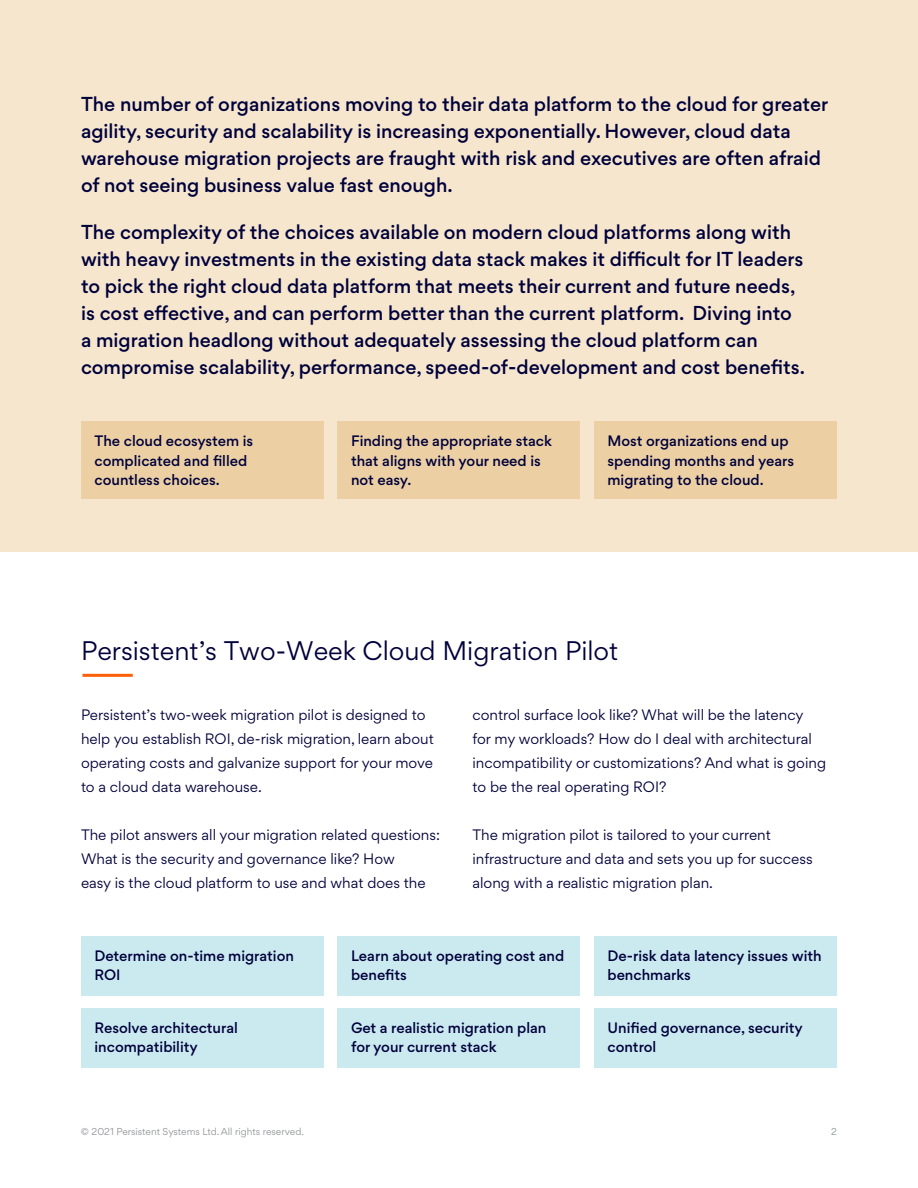
<style>
.page{position:relative;width:918px;height:1188px;background:#fff}
.page>*{position:absolute;margin:0;border:0;box-sizing:border-box;transform-origin:0 0}
.t1{font:24px "Gordita";color:#00003b}
.t2{font:500 18px/27px "Gordita";color:#00003b}
.t3{font:13.5px/24px "Gordita";color:#00003b}
.t4{font:500 13.5px/19.5px "Gordita";color:#00003b}
.t5{font:9px "Gordita";color:#939598}
</style>
<div class="page">
<div style="left:0;top:0;width:918px;height:552px;background:#f5e6cd"></div>
<hr style="left:84px;top:674px;width:47px;height:3px;background:#fd5f07">
<div style="left:81px;top:422px;width:243px;height:77px;background:#ecd0a4"></div>
<div style="left:81px;top:936px;width:243px;height:60px;background:#cbeaf0"></div>
<div style="left:81px;top:1008px;width:243px;height:60px;background:#cbeaf0"></div>
<div style="left:338px;top:422px;width:242px;height:77px;background:#ecd0a4"></div>
<div style="left:338px;top:936px;width:242px;height:60px;background:#cbeaf0"></div>
<div style="left:338px;top:1008px;width:242px;height:60px;background:#cbeaf0"></div>
<div style="left:594px;top:422px;width:243px;height:77px;background:#ecd0a4"></div>
<div style="left:594px;top:936px;width:243px;height:60px;background:#cbeaf0"></div>
<div style="left:594px;top:1008px;width:243px;height:60px;background:#cbeaf0"></div>
<p class="t2" style="left:81px;top:90px;width:749px">The number of organizations moving to their data platform to the cloud for greater agility, security and scalability is increasing exponentially. However, cloud data warehouse migration projects are fraught with risk and executives are often afraid of not seeing business value fast enough.</p>
<p class="t2" style="left:81px;top:218px;width:725px">The complexity of the choices available on modern cloud platforms along with with heavy investments in the existing data stack makes it difficult for IT leaders to pick the right cloud data platform that meets their current and future needs, is cost effective, and can perform better than the current platform. Diving into a migration headlong without adequately assessing the cloud platform can compromise scalability, performance, speed-of-development and cost benefits.</p>
<p class="t4" style="left:94px;top:431px;width:160px">The cloud ecosystem is complicated and filled countless choices.</p>
<p class="t4" style="left:351px;top:431px;width:202px">Finding the appropriate stack that aligns with your need is not easy.</p>
<p class="t4" style="left:608px;top:431px;width:188px">Most organizations end up spending months and years migrating to the cloud.</p>
<h2 class="t1" style="left:81px;top:633px;width:539px">Persistent’s Two-Week Cloud Migration Pilot</h2>
<p class="t3" style="left:81px;top:703px;width:354px">Persistent’s two-week migration pilot is designed to help you establish ROI, de-risk migration, learn about operating costs and galvanize support for your move to a cloud data warehouse.</p>
<p class="t3" style="left:81px;top:823px;width:361px">The pilot answers all your migration related questions:<br>What is the security and governance like? How<br>easy is the cloud platform to use and what does the</p>
<p class="t3" style="left:472px;top:703px;width:355px">control surface look like? What will be the latency<br>for my workloads? How do I deal with architectural incompatibility or customizations? And what is going to be the real operating ROI?</p>
<p class="t3" style="left:472px;top:823px;width:342px">The migration pilot is tailored to your current infrastructure and data and sets you up for success along with a realistic migration plan.</p>
<p class="t4" style="left:94px;top:946px;width:201px">Determine on-time migration<br>ROI</p>
<p class="t4" style="left:94px;top:1018px;width:145px">Resolve architectural incompatibility</p>
<p class="t4" style="left:351px;top:946px;width:215px">Learn about operating cost and benefits</p>
<p class="t4" style="left:351px;top:1018px;width:197px">Get a realistic migration plan for your current stack</p>
<p class="t4" style="left:608px;top:946px;width:216px">De-risk data latency issues with benchmarks</p>
<p class="t4" style="left:608px;top:1018px;width:197px">Unified governance, security control</p>
<p class="t5" style="left:81px;top:1125px;width:224px">© 2021 Persistent Systems Ltd. All rights reserved.</p>
<p class="t5" style="left:831px;top:1125px;width:7px">2</p>
</div>
